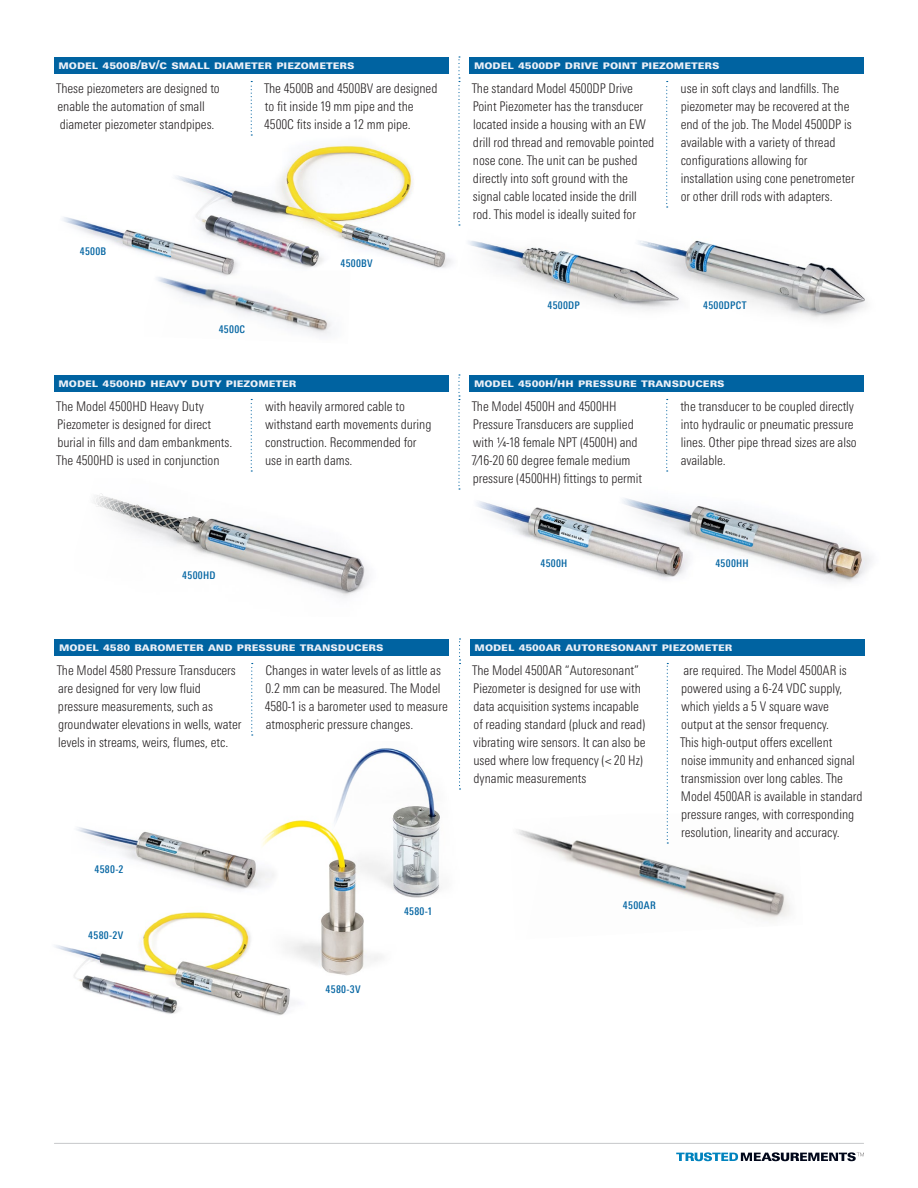
<style>
.page{position:relative;width:918px;height:1188px;background:#fff}
.page>*{position:absolute;margin:0;border:0;box-sizing:border-box;transform-origin:0 0}
.t1{font:300 condensed 13.35px/18px "Univers Next Pro";color:#231f20}
.t2{font:800 12px "Univers Next Pro";color:#edf1f8}
.t3{font:500 condensed 10.5px "Univers Next Pro";letter-spacing:.025em;color:#0063a1}
</style>
<div class="page">
<svg style="left:676px;top:1152px;width:188px;height:9px"></svg>
<hr style="left:54px;top:1143px;width:810px;height:1px;background:#c7c8ca">
<img style="left:173px;top:289px;width:158px;height:46px">
<img style="left:689px;top:240px;width:177px;height:80px">
<img style="left:468px;top:240px;width:221px;height:70px">
<img style="left:93px;top:493px;width:276px;height:105px">
<img style="left:175px;top:134px;width:277px;height:135px">
<img style="left:62px;top:204px;width:192px;height:85px">
<img style="left:476px;top:501px;width:135px;height:61px">
<img style="left:611px;top:498px;width:261px;height:84px">
<img style="left:338px;top:748px;width:104px;height:149px">
<img style="left:280px;top:809px;width:143px;height:167px">
<img style="left:516px;top:814px;width:274px;height:106px">
<img style="left:55px;top:906px;width:254px;height:110px">
<img style="left:76px;top:826px;width:204px;height:64px">
<div style="left:54px;top:57px;width:394px;height:17px;background:#0063a1"></div>
<svg style="left:251px;top:81px;width:1px;height:55px"></svg>
<div style="left:470px;top:57px;width:394px;height:17px;background:#0063a1"></div>
<svg style="left:458px;top:56px;width:2px;height:170px"></svg>
<svg style="left:666px;top:81px;width:2px;height:127px"></svg>
<div style="left:54px;top:375px;width:394px;height:17px;background:#0063a1"></div>
<svg style="left:251px;top:399px;width:1px;height:73px"></svg>
<div style="left:470px;top:375px;width:394px;height:17px;background:#0063a1"></div>
<svg style="left:458px;top:374px;width:2px;height:116px"></svg>
<svg style="left:666px;top:399px;width:2px;height:73px"></svg>
<div style="left:55px;top:639px;width:394px;height:17px;background:#0063a1"></div>
<svg style="left:251px;top:663px;width:2px;height:73px"></svg>
<div style="left:470px;top:639px;width:395px;height:17px;background:#0063a1"></div>
<svg style="left:459px;top:638px;width:2px;height:152px"></svg>
<svg style="left:667px;top:663px;width:1px;height:181px"></svg>
<p class="t2" style="left:59px;top:57px;width:297px">Model 4500B/BV/C Small Diameter Piezometers</p>
<p class="t1" style="left:56px;top:79px;width:165px">These piezometers are designed to enable the automation of small diameter piezometer standpipes.</p>
<p class="t1" style="left:264px;top:79px;width:175px">The 4500B and 4500BV are designed to fit inside 19 mm pipe and the<br>4500C fits inside a 12 mm pipe.</p>
<p class="t3" style="left:80px;top:245px;width:28px">4500B</p>
<p class="t3" style="left:219px;top:323px;width:28px">4500C</p>
<p class="t3" style="left:340px;top:257px;width:34px">4500BV</p>
<p class="t2" style="left:59px;top:375px;width:240px">Model 4500HD Heavy Duty Piezometer</p>
<p class="t1" style="left:56px;top:397px;width:178px">The Model 4500HD Heavy Duty<br>Piezometer is designed for direct burial in fills and dam embankments.<br>The 4500HD is used in conjunction</p>
<p class="t1" style="left:265px;top:397px;width:168px">with heavily armored cable to withstand earth movements during construction. Recommended for use in earth dams.</p>
<p class="t2" style="left:474px;top:57px;width:246px">Model 4500DP Drive Point Piezometers</p>
<p class="t1" style="left:472px;top:79px;width:184px">The standard Model 4500DP Drive Point Piezometer has the transducer located inside a housing with an EW drill rod thread and removable pointed nose cone. The unit can be pushed directly into soft ground with the signal cable located inside the drill rod. This model is ideally suited for</p>
<p class="t1" style="left:681px;top:79px;width:176px">use in soft clays and landfills. The piezometer may be recovered at the end of the job. The Model 4500DP is available with a variety of thread configurations allowing for installation using cone penetrometer or other drill rods with adapters.</p>
<p class="t3" style="left:548px;top:299px;width:34px">4500DP</p>
<p class="t3" style="left:703px;top:299px;width:45px">4500DPCT</p>
<p class="t2" style="left:474px;top:375px;width:251px">Model 4500H/HH Pressure Transducers</p>
<p class="t1" style="left:471px;top:397px;width:172px">The Model 4500H and 4500HH<br>Pressure Transducers are supplied with ¼-18 female NPT (4500H) and<br>7⁄16-20 60 degree female medium pressure (4500HH) fittings to permit</p>
<p class="t1" style="left:680px;top:397px;width:178px">the transducer to be coupled directly into hydraulic or pneumatic pressure lines. Other pipe thread sizes are also available.</p>
<p class="t3" style="left:182px;top:569px;width:35px">4500HD</p>
<p class="t3" style="left:540px;top:557px;width:28px">4500H</p>
<p class="t3" style="left:715px;top:557px;width:35px">4500HH</p>
<p class="t2" style="left:59px;top:639px;width:325px">Model 4580 Barometer and Pressure Transducers</p>
<p class="t1" style="left:57px;top:661px;width:186px">The Model 4580 Pressure Transducers are designed for very low fluid pressure measurements, such as groundwater elevations in wells, water levels in streams, weirs, flumes, etc.</p>
<p class="t1" style="left:265px;top:661px;width:185px">Changes in water levels of as little as 0.2 mm can be measured. The Model 4580-1 is a barometer used to measure atmospheric pressure changes.</p>
<p class="t3" style="left:94px;top:863px;width:31px">4580-2</p>
<p class="t3" style="left:88px;top:929px;width:36px">4580-2V</p>
<p class="t3" style="left:326px;top:983px;width:37px">4580-3V</p>
<p class="t3" style="left:404px;top:905px;width:29px">4580-1</p>
<p class="t2" style="left:475px;top:639px;width:259px">Model 4500AR Autoresonant Piezometer</p>
<p class="t1" style="left:472px;top:661px;width:175px">The Model 4500AR “Autoresonant” Piezometer is designed for use with data acquisition systems incapable of reading standard (pluck and read) vibrating wire sensors. It can also be used where low frequency (&lt; 20 Hz) dynamic measurements</p>
<p class="t1" style="left:680px;top:661px;width:184px">are required. The Model 4500AR is powered using a 6-24 VDC supply, which yields a 5 V square wave output at the sensor frequency.<br>This high-output offers excellent<br>noise immunity and enhanced signal transmission over long cables. The Model 4500AR is available in standard pressure ranges, with corresponding resolution, linearity and accuracy.</p>
<p class="t3" style="left:623px;top:899px;width:34px">4500AR</p>
</div>
